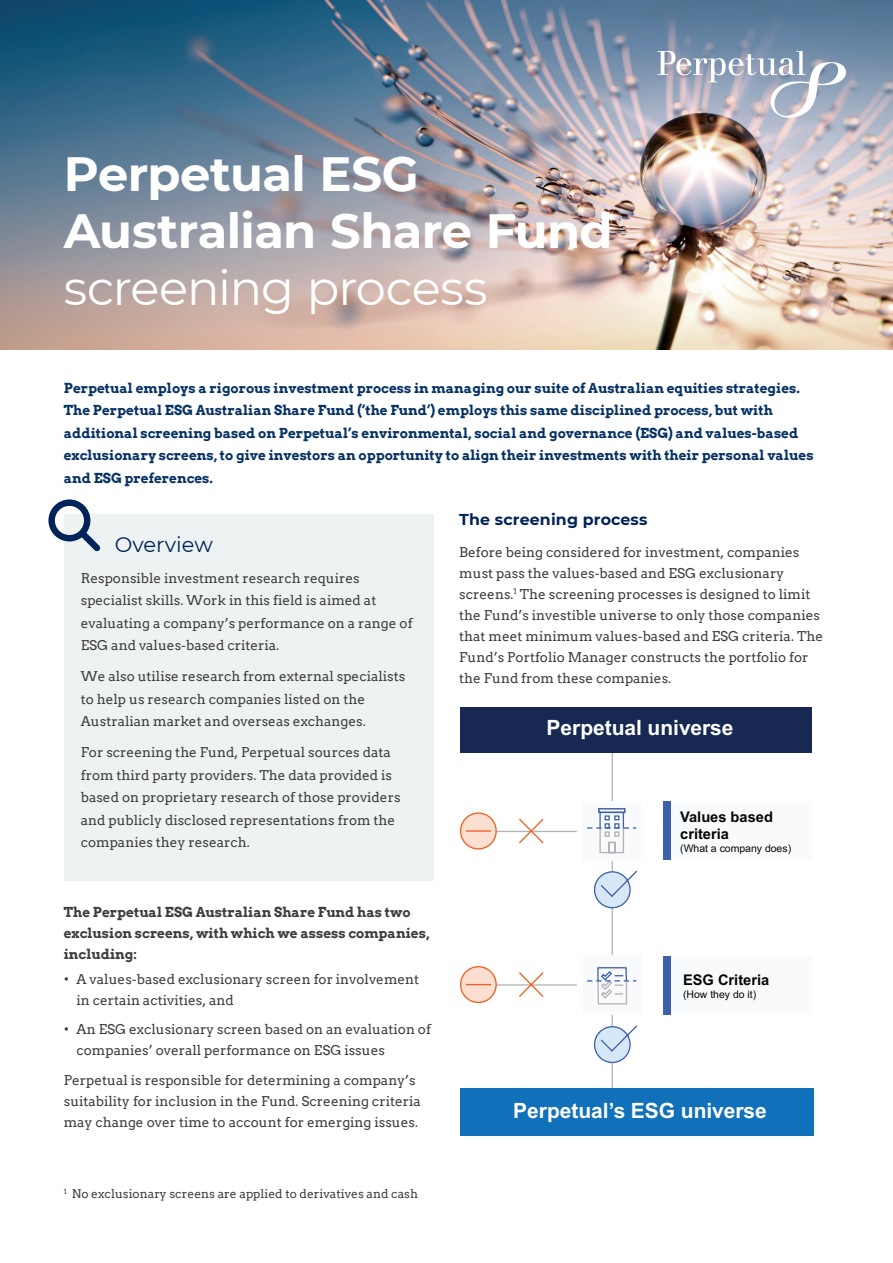
<style>
.page{position:relative;width:893px;height:1263px;background:#fff}
.page>*{position:absolute;margin:0;border:0;box-sizing:border-box;transform-origin:0 0}
.t1{font:700 48px/57px "Montserrat";letter-spacing:-.015em;color:#fff}
.t2{font:48px "Montserrat";letter-spacing:-.02em;color:#fff}
.t3{font:700 21.15px "Arial";color:#fff}
.t4{font:21px "Montserrat";color:#002359}
.t5{font:700 15.75px "Montserrat";letter-spacing:.01em;color:#002359}
.t6{font:700 14.7px/17.7px "Arial";color:#040503}
.t7{font:13.5px/21px "Arvo";color:#3e3e3f}
.t8{font:700 13.5px/22.5px "Arvo";color:#073264}
.t9{font:700 13.5px/21px "Arvo";color:#3e3e3f}
.t10{font:12px "Arvo";color:#3e3e3f}
.t11{font:10.5px "Arial";color:#040503}
</style>
<div class="page">
<img style="left:0;top:0;width:893px;height:349px">
<div style="left:64px;top:514px;width:370px;height:367px;background:#eff2f3"></div>
<svg style="left:48px;top:499px;width:52px;height:52px"></svg>
<svg style="left:657px;top:51px;width:191px;height:67px;background:#abb2c2"></svg>
<hr style="left:612px;top:750px;width:1px;height:342px;background:#b2b3b7">
<div style="left:461px;top:708px;width:351px;height:45px;background:#172852"></div>
<div style="left:461px;top:1088px;width:353px;height:48px;background:#1070b9"></div>
<div style="left:583px;top:801px;width:58px;height:59px;background:#f9fafb"></div>
<div style="left:598px;top:808px;width:27px;height:5px;border:1px solid #3e61ad"></div>
<svg style="left:587px;top:811px;width:49px;height:43px"></svg>
<div style="left:583px;top:956px;width:58px;height:59px;background:#f9fafb"></div>
<svg style="left:587px;top:967px;width:49px;height:38px"></svg>
<svg style="left:593px;top:869px;width:45px;height:40px"></svg>
<svg style="left:593px;top:1024px;width:45px;height:40px"></svg>
<hr style="left:474px;top:831px;width:103px;height:1px;background:#b2b3b7">
<svg style="left:460px;top:812px;width:85px;height:38px"></svg>
<hr style="left:474px;top:984px;width:103px;height:1px;background:#b2b3b7">
<svg style="left:460px;top:966px;width:85px;height:38px"></svg>
<div style="left:663px;top:801px;width:8px;height:58px;background:#3e61ad"></div>
<div style="left:671px;top:801px;width:141px;height:58px;background:#f9fafb"></div>
<div style="left:663px;top:956px;width:8px;height:59px;background:#3e61ad"></div>
<div style="left:671px;top:956px;width:141px;height:59px;background:#f9fafb"></div>
<h1 class="t1" style="left:64px;top:143px;width:551px">Perpetual ESG<br>Australian Share Fund</h1>
<h1 class="t2" style="left:64px;top:255px;width:425px">screening process</h1>
<p class="t8" style="left:64px;top:376px;width:751px">Perpetual employs a rigorous investment process in managing our suite of Australian equities strategies.<br>The Perpetual ESG Australian Share Fund (‘the Fund’) employs this same disciplined process, but with additional screening based on Perpetual’s environmental, social and governance (ESG) and values-based exclusionary screens, to give investors an opportunity to align their investments with their personal values and ESG preferences.</p>
<h3 class="t4" style="left:115px;top:530px;width:100px">Overview</h3>
<p class="t7" style="left:81px;top:567px;width:333px;line-height:22.5px">Responsible investment research requires specialist skills. Work in this field is aimed at evaluating a company’s performance on a range of ESG and values-based criteria.</p>
<p class="t7" style="left:81px;top:665px;width:326px;line-height:22.5px">We also utilise research from external specialists to help us research companies listed on the<br>Australian market and overseas exchanges.</p>
<p class="t7" style="left:81px;top:741px;width:321px;line-height:22.5px">For screening the Fund, Perpetual sources data from third party providers. The data provided is based on proprietary research of those providers and publicly disclosed representations from the companies they research.</p>
<p class="t9" style="left:64px;top:901px;width:367px">The Perpetual ESG Australian Share Fund has two exclusion screens, with which we assess companies, including:</p>
<p class="t7" style="left:77px;top:968px;width:344px;text-indent:-13px">• A values-based exclusionary screen for involvement in certain activities, and</p>
<p class="t7" style="left:77px;top:1019px;width:356px;text-indent:-13px">• An ESG exclusionary screen based on an evaluation of companies’ overall performance on ESG issues</p>
<p class="t7" style="left:64px;top:1069px;width:359px">Perpetual is responsible for determining a company’s suitability for inclusion in the Fund. Screening criteria may change over time to account for emerging issues.</p>
<p class="t10" style="left:64px;top:1187px;width:356px"><sup>1</sup> No exclusionary screens are applied to derivatives and cash</p>
<p class="t5" style="left:459px;top:508px;width:190px">The screening process</p>
<p class="t7" style="left:459px;top:542px;width:365px">Before being considered for investment, companies must pass the values-based and ESG exclusionary screens.<sup>1</sup> The screening processes is designed to limit the Fund’s investible universe to only those companies that meet minimum values-based and ESG criteria. The Fund’s Portfolio Manager constructs the portfolio for the Fund from these companies.</p>
<h2 class="t3" style="left:547px;top:713px;width:188px">Perpetual universe</h2>
<p class="t6" style="left:680px;top:808px;width:94px">Values based criteria</p>
<p class="t11" style="left:680px;top:841px;width:112px">(What a company does)</p>
<p class="t6" style="left:683px;top:971px;width:88px">ESG Criteria</p>
<p class="t11" style="left:683px;top:987px;width:75px">(How they do it)</p>
<h2 class="t3" style="left:513px;top:1096px;width:255px">Perpetual’s ESG universe</h2>
</div>
